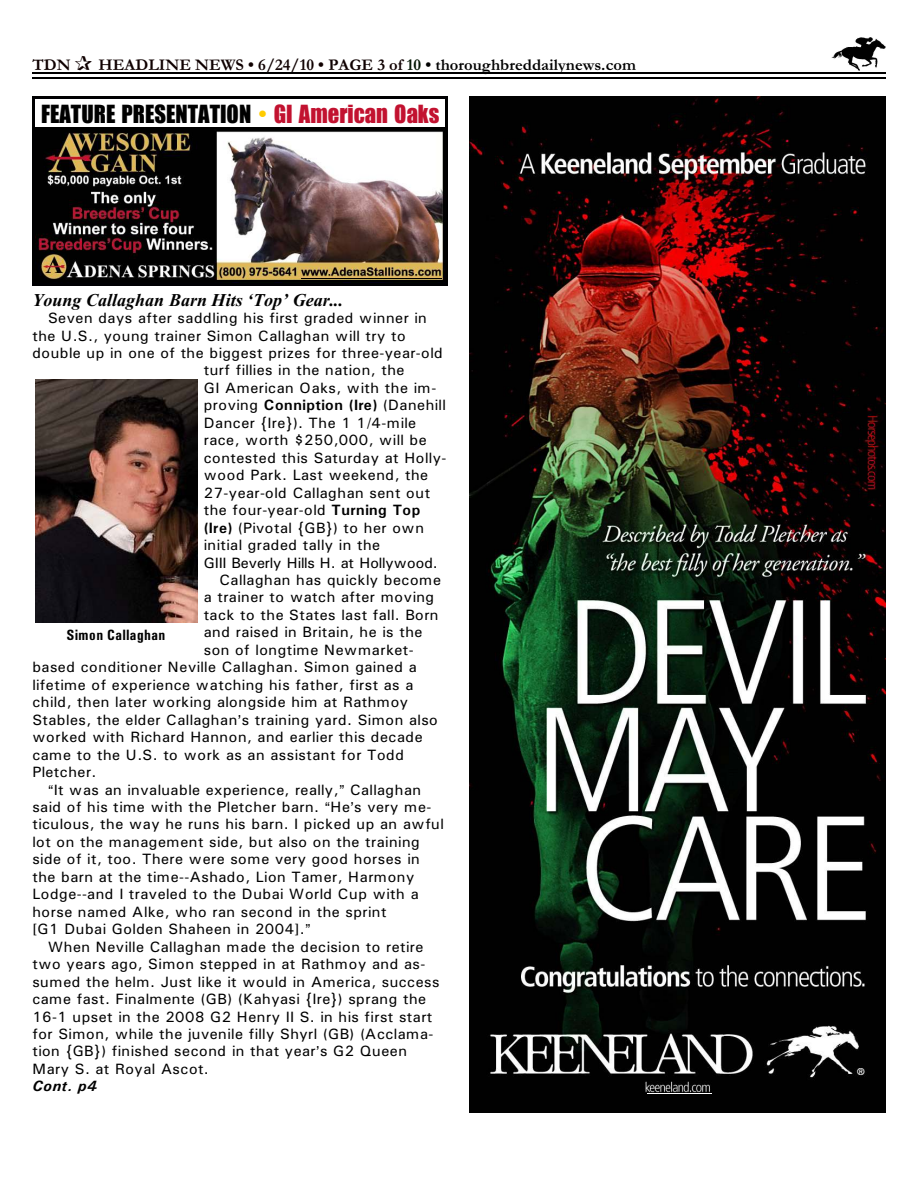
<style>
.page{position:relative;width:918px;height:1188px;background:#fff}
.page>*{position:absolute;margin:0;border:0;box-sizing:border-box;transform-origin:0 0}
.t1{font:25.5px "Billboard";letter-spacing:.005em;color:#000}
.t2{font:italic 700 18px "Times New Roman";color:#000}
.t3{font:700 16.5px "Garamond";letter-spacing:.005em;color:#0f0000}
.t4{font:15px "Univers";letter-spacing:.03em;color:#000}
.t5{font:15px "Univers";letter-spacing:-.01em;color:#000}
.t6{font:700 15px "Univers Condensed";letter-spacing:.03em;color:#000}
.t7{font:italic 700 15px "Univers";letter-spacing:.04em;color:#000}
.s1{color:#001400}
.s2{color:#000}
.s3{color:#fc0}
.s4{color:#c21230}
.s5{font-weight:700}
</style>
<div class="page">
<img style="left:832px;top:38px;width:54px;height:32px">
<hr style="left:32px;top:72px;width:853px;height:1px;background:#000">
<hr style="left:32px;top:77px;width:853px;height:2px;background:#000">
<img style="left:470px;top:97px;width:416px;height:1015px">
<hr style="left:647px;top:1093px;width:65px;height:1px;background:#fff">
<svg style="left:32px;top:98px;width:416px;height:187px;fill:#000003"></svg>
<img style="left:35px;top:127px;width:410px;height:156px">
<div style="left:35px;top:100px;width:410px;height:27px;background:#fff"></div>
<hr style="left:301px;top:278px;width:141px;height:1px;background:#000">
<hr style="left:32px;top:97px;width:2px;height:184px;background:#000">
<hr style="left:447px;top:97px;width:1px;height:184px;background:#000">
<hr style="left:32px;top:97px;width:416px;height:1px;background:#000">
<hr style="left:32px;top:280px;width:416px;height:1px;background:#000">
<img style="left:35px;top:379px;width:162px;height:243px">
<p class="t3" style="left:32px;top:59px;width:40px">TDN</p>
<p class="t3" style="left:98px;top:59px;width:539px">HEADLINE NEWS • 6/24/10 • PAGE 3 of <span class="s1">10</span> <span class="s2">• thoroughbreddailynews.com</span></p>
<h1 class="t1" style="left:41px;top:100px;width:400px">FEATURE PRESENTATION <span class="s3">•</span> <span class="s4">GI American Oaks</span></h1>
<p class="t2" style="left:32px;top:294px;width:312px">Young Callaghan Barn Hits ‘Top’ Gear...</p>
<p class="t4" style="left:48px;top:313px;width:380px">Seven days after saddling his first graded winner in</p>
<p class="t4" style="left:32px;top:330px;width:375px">the U.S., young trainer Simon Callaghan will try to</p>
<p class="t4" style="left:32px;top:348px;width:412px">double up in one of the biggest prizes for three-year-old</p>
<p class="t4" style="left:204px;top:365px;width:202px">turf fillies in the nation, the</p>
<p class="t4" style="left:204px;top:383px;width:234px">GI American Oaks, with the im-</p>
<p class="t4" style="left:204px;top:400px;width:244px">proving <span class="s5">Conniption (Ire)</span> (Danehill</p>
<p class="t4" style="left:204px;top:418px;width:214px">Dancer {Ire}). The 1 1/4-mile</p>
<p class="t4" style="left:204px;top:435px;width:224px">race, worth $250,000, will be</p>
<p class="t4" style="left:204px;top:452px;width:244px">contested this Saturday at Holly-</p>
<p class="t4" style="left:204px;top:470px;width:226px">wood Park. Last weekend, the</p>
<p class="t4" style="left:204px;top:487px;width:228px">27-year-old Callaghan sent out</p>
<p class="t4" style="left:204px;top:505px;width:218px">the four-year-old <span class="s5">Turning Top</span></p>
<p class="t4" style="left:204px;top:522px;width:222px"><span class="s5">(Ire)</span> (Pivotal {GB}) to her own</p>
<p class="t4" style="left:204px;top:540px;width:178px">initial graded tally in the</p>
<p class="t5" style="left:204px;top:557px;width:236px">GIII Beverly Hills H. at Hollywood.</p>
<p class="t4" style="left:219px;top:575px;width:223px">Callaghan has quickly become</p>
<p class="t4" style="left:204px;top:592px;width:232px">a trainer to watch after moving</p>
<p class="t4" style="left:204px;top:610px;width:236px">tack to the States last fall. Born</p>
<p class="t4" style="left:204px;top:627px;width:220px">and raised in Britain, he is the</p>
<p class="t4" style="left:204px;top:645px;width:212px">son of longtime Newmarket-</p>
<p class="t4" style="left:32px;top:662px;width:386px">based conditioner Neville Callaghan. Simon gained a</p>
<p class="t4" style="left:32px;top:679px;width:383px">lifetime of experience watching his father, first as a</p>
<p class="t4" style="left:32px;top:697px;width:377px">child, then later working alongside him at Rathmoy</p>
<p class="t4" style="left:32px;top:714px;width:407px">Stables, the elder Callaghan s training yard. Simon also</p>
<p class="t4" style="left:32px;top:732px;width:392px">worked with Richard Hannon, and earlier this decade</p>
<p class="t4" style="left:32px;top:749px;width:373px">came to the U.S. to work as an assistant for Todd</p>
<p class="t4" style="left:32px;top:767px;width:66px">Pletcher.</p>
<p class="t4" style="left:54px;top:784px;width:369px">It was an invaluable experience, really, Callaghan</p>
<p class="t4" style="left:32px;top:802px;width:401px">said of his time with the Pletcher barn. He s very me-</p>
<p class="t4" style="left:32px;top:819px;width:413px">ticulous, the way he runs his barn. I picked up an awful</p>
<p class="t4" style="left:32px;top:837px;width:389px">lot on the management side, but also on the training</p>
<p class="t4" style="left:32px;top:854px;width:389px">side of it, too. There were some very good horses in</p>
<p class="t4" style="left:32px;top:871px;width:384px">the barn at the time--Ashado, Lion Tamer, Harmony</p>
<p class="t4" style="left:32px;top:889px;width:388px">Lodge--and I traveled to the Dubai World Cup with a</p>
<p class="t4" style="left:32px;top:906px;width:356px">horse named Alke, who ran second in the sprint</p>
<p class="t4" style="left:32px;top:924px;width:274px">[G1 Dubai Golden Shaheen in 2004].</p>
<p class="t4" style="left:48px;top:941px;width:377px">When Neville Callaghan made the decision to retire</p>
<p class="t4" style="left:32px;top:959px;width:395px">two years ago, Simon stepped in at Rathmoy and as-</p>
<p class="t4" style="left:32px;top:976px;width:409px">sumed the helm. Just like it would in America, success</p>
<p class="t4" style="left:32px;top:994px;width:395px">came fast. Finalmente (GB) (Kahyasi {Ire}) sprang the</p>
<p class="t4" style="left:32px;top:1011px;width:402px">16-1 upset in the 2008 G2 Henry II S. in his first start</p>
<p class="t4" style="left:32px;top:1029px;width:403px">for Simon, while the juvenile filly Shyrl (GB) (Acclama-</p>
<p class="t4" style="left:32px;top:1046px;width:376px">tion {GB}) finished second in that year s G2 Queen</p>
<p class="t4" style="left:32px;top:1064px;width:178px">Mary S. at Royal Ascot.</p>
<p class="t7" style="left:32px;top:1081px;width:66px">Cont. p4</p>
<p class="t6" style="left:66px;top:629px;width:100px">Simon Callaghan</p>
</div>
